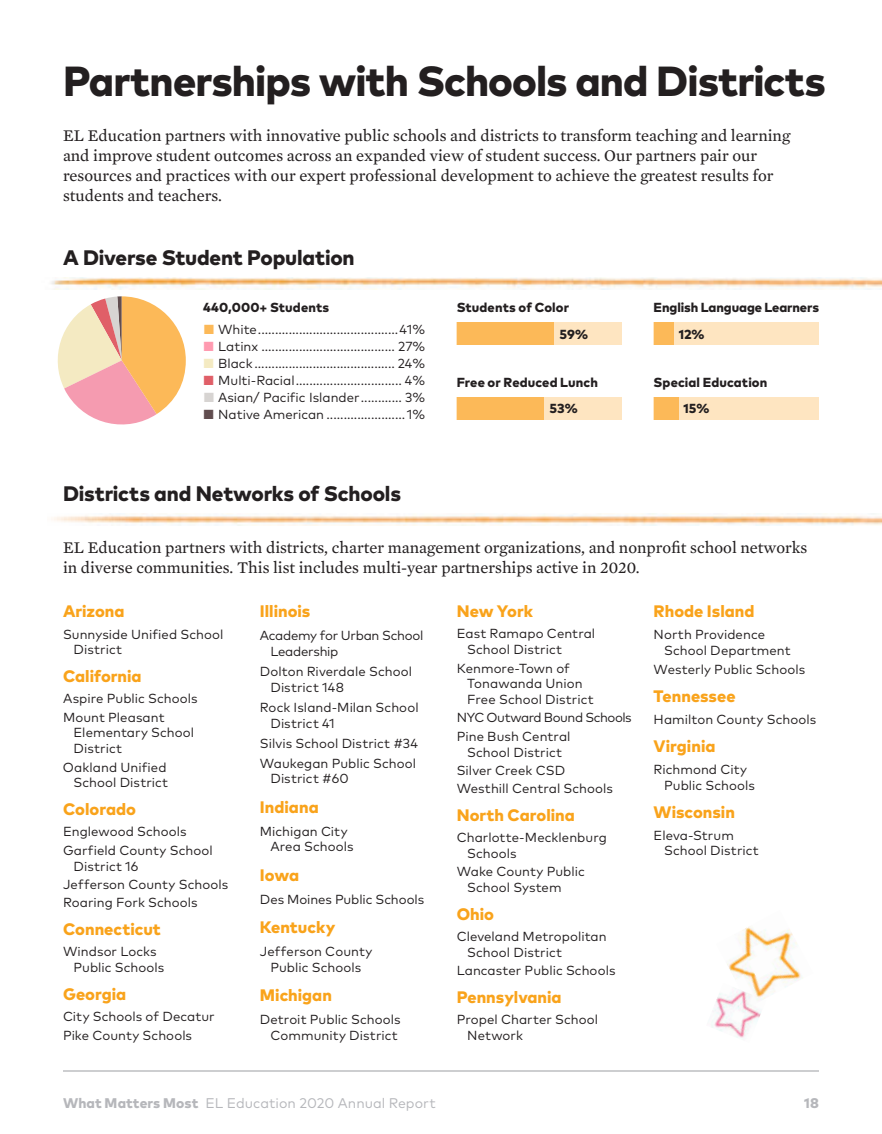
<style>
.page{position:relative;width:882px;height:1134px;background:#fff}
.page>*{position:absolute;margin:0;border:0;box-sizing:border-box;transform-origin:0 0}
.AR20-h2{font:800 42px "Mark Pro";letter-spacing:-.02em;color:#231f20}
.AR20-h3{font:800 21px "Mark Pro";letter-spacing:-.01em;color:#231f20}
.AR20-body{font:16.62px/19.9px "Mercury Text G2";color:#231f20}
.AR20-DistrictState{font:800 16.62px "Mark Pro";color:#f9a31b}
.t1{font:14px "Mark Pro";color:#b6b7bb}
.t2{font:800 14px "Mark Pro";color:#b6b7bb}
.AR20-DistrictName{font:13.12px/15.8px "Mark Pro";letter-spacing:.005em;color:#231f20}
.AR20-body-2{font:13.12px "Mark Pro";color:#231f20}
.AR20-h5{font:800 13.12px "Mark Pro";letter-spacing:.005em;color:#231f20}
.AR20-DistrictName-2{font:13.12px/15.8px "Mark Pro";letter-spacing:-.02em;color:#231f20}
.AR20-DistrictName-3{font:13.12px "Mark Pro";letter-spacing:-.035em;color:#231f20}
.AR20-h4{font:800 13.12px "Mark Pro";letter-spacing:.01em;color:#231f20}
.s1{color:#fcb958}
.s2{color:#ff9ab0}
.s3{color:#f4eac2}
.s4{color:#e05f68}
.s5{color:#d7d4d2}
.s6{color:#614d4f}
.s7{font-weight:800}
</style>
<div class="page">
<svg style="left:57px;top:296px;width:129px;height:129px"></svg>
<div style="left:654px;top:323px;width:165px;height:22px;background:#fee5c1"></div>
<div style="left:654px;top:397px;width:165px;height:22px;background:#fee5c1"></div>
<div style="left:457px;top:322px;width:97px;height:23px;background:#fcb958"></div>
<div style="left:457px;top:397px;width:87px;height:22px;background:#fcb958"></div>
<div style="left:654px;top:323px;width:19px;height:22px;background:#fcb958"></div>
<div style="left:654px;top:397px;width:24px;height:22px;background:#fcb958"></div>
<div style="left:544px;top:397px;width:78px;height:22px;background:#fee5c1"></div>
<div style="left:554px;top:322px;width:68px;height:23px;background:#fee5c1"></div>
<img style="left:51px;top:277px;width:831px;height:12px">
<img style="left:51px;top:514px;width:831px;height:12px">
<img style="left:711px;top:1007px;width:50px;height:31px">
<img style="left:716px;top:927px;width:87px;height:80px">
<hr style="left:63px;top:1070px;width:756px;height:2px;background:#c7c8ca">
<p class="AR20-h2" style="left:63px;top:49px;width:764px">Partnerships with Schools and Districts</p>
<p class="AR20-body" style="left:63px;top:125px;width:729px">EL Education partners with innovative public schools and districts to transform teaching and learning and improve student outcomes across an expanded view of student success. Our partners pair our resources and practices with our expert professional development to achieve the greatest results for students and teachers.</p>
<p class="AR20-h3" style="left:63px;top:241px;width:293px">A Diverse Student Population</p>
<p class="AR20-h4" style="left:203px;top:297px;width:128px">440,000+ Students</p>
<p class="AR20-body-2" style="left:203px;top:320px;width:224px"><span class="s1">■</span> White.........................................41%</p>
<p class="AR20-body-2" style="left:203px;top:337px;width:224px"><span class="s2">■</span> Latinx ....................................... 27%</p>
<p class="AR20-body-2" style="left:203px;top:354px;width:224px"><span class="s3">■</span> Black ......................................... 24%</p>
<p class="AR20-body-2" style="left:203px;top:371px;width:224px"><span class="s4">■</span> Multi-Racial............................... 4%</p>
<p class="AR20-body-2" style="left:203px;top:388px;width:224px"><span class="s5">■</span> Asian/ Pacific Islander............ 3%</p>
<p class="AR20-body-2" style="left:203px;top:405px;width:224px"><span class="s6">■</span> Native American ....................... 1%</p>
<p class="AR20-h5" style="left:457px;top:297px;width:114px">Students of Color</p>
<p class="AR20-h5" style="left:654px;top:297px;width:167px">English Language Learners</p>
<p class="AR20-h5" style="left:560px;top:324px;width:30px">59%</p>
<p class="AR20-h5" style="left:679px;top:324px;width:27px">12%</p>
<p class="AR20-h5" style="left:457px;top:372px;width:143px">Free or Reduced Lunch</p>
<p class="AR20-h5" style="left:654px;top:372px;width:115px">Special Education</p>
<p class="AR20-h5" style="left:550px;top:399px;width:30px">53%</p>
<p class="AR20-h5" style="left:683px;top:399px;width:27px">15%</p>
<p class="AR20-h3" style="left:63px;top:478px;width:340px">Districts and Networks of Schools</p>
<p class="AR20-body" style="left:63px;top:537px;width:746px">EL Education partners with districts, charter management organizations, and nonprofit school networks in diverse communities. This list includes multi-year partnerships active in 2020.</p>
<p class="AR20-DistrictState" style="left:63px;top:599px;width:63px">Arizona</p>
<p class="AR20-DistrictName" style="left:74px;top:625px;width:152px;text-indent:-10px">Sunnyside Unified School<br>District</p>
<p class="AR20-DistrictState" style="left:63px;top:664px;width:80px">California</p>
<p class="AR20-DistrictName" style="left:63px;top:690px;width:136px">Aspire Public Schools</p>
<p class="AR20-DistrictName" style="left:74px;top:708px;width:122px;text-indent:-10px">Mount Pleasant<br>Elementary School<br>District</p>
<p class="AR20-DistrictName" style="left:63px;top:758px;width:107px;text-align:right">Oakland Unified<br>School District</p>
<p class="AR20-DistrictState" style="left:63px;top:797px;width:74px">Colorado</p>
<p class="AR20-DistrictName" style="left:63px;top:823px;width:125px">Englewood Schools</p>
<p class="AR20-DistrictName" style="left:74px;top:841px;width:141px;text-indent:-10px">Garfield County School<br>District 16</p>
<p class="AR20-DistrictName" style="left:63px;top:875px;width:167px">Jefferson County Schools</p>
<p class="AR20-DistrictName" style="left:63px;top:894px;width:136px">Roaring Fork Schools</p>
<p class="AR20-DistrictState" style="left:63px;top:917px;width:99px">Connecticut</p>
<p class="AR20-DistrictName" style="left:74px;top:943px;width:92px;text-indent:-10px">Windsor Locks<br>Public Schools</p>
<p class="AR20-DistrictState" style="left:63px;top:981px;width:65px">Georgia</p>
<p class="AR20-DistrictName" style="left:63px;top:1008px;width:153px">City Schools of Decatur</p>
<p class="AR20-DistrictName" style="left:63px;top:1026px;width:131px">Pike County Schools</p>
<p class="AR20-DistrictState" style="left:260px;top:599px;width:52px">Illinois</p>
<p class="AR20-DistrictName-2" style="left:270px;top:627px;width:154px;text-indent:-10px">Academy for Urban School<br>Leadership</p>
<p class="AR20-DistrictName" style="left:270px;top:662px;width:143px;text-indent:-10px">Dolton Riverdale School<br>District 148</p>
<p class="AR20-DistrictName" style="left:270px;top:698px;width:150px;text-indent:-10px">Rock Island-Milan School<br>District 41</p>
<p class="AR20-DistrictName" style="left:260px;top:734px;width:160px">Silvis School District #34</p>
<p class="AR20-DistrictName" style="left:270px;top:754px;width:147px;text-indent:-10px">Waukegan Public School<br>District #60</p>
<p class="AR20-DistrictState" style="left:260px;top:794px;width:60px">Indiana</p>
<p class="AR20-DistrictName" style="left:270px;top:822px;width:85px;text-indent:-10px">Michigan City<br>Area Schools</p>
<p class="AR20-DistrictState" style="left:260px;top:862px;width:41px">Iowa</p>
<p class="AR20-DistrictName" style="left:260px;top:890px;width:166px">Des Moines Public Schools</p>
<p class="AR20-DistrictState" style="left:260px;top:914px;width:77px">Kentucky</p>
<p class="AR20-DistrictName" style="left:260px;top:942px;width:114px;text-align:center">Jefferson County<br>Public Schools</p>
<p class="AR20-DistrictState" style="left:260px;top:982px;width:74px">Michigan</p>
<p class="AR20-DistrictName" style="left:260px;top:1010px;width:142px;text-align:center">Detroit Public Schools<br>Community District</p>
<p class="AR20-DistrictState" style="left:457px;top:599px;width:78px">New York</p>
<p class="AR20-DistrictName" style="left:467px;top:625px;width:130px;text-indent:-10px">East Ramapo Central<br>School District</p>
<p class="AR20-DistrictName" style="left:467px;top:659px;width:128px;text-indent:-10px">Kenmore-Town of<br>Tonawanda Union<br>Free School District</p>
<p class="AR20-DistrictName-3" style="left:457px;top:708px;width:177px">NYC Outward Bound Schools</p>
<p class="AR20-DistrictName" style="left:457px;top:727px;width:115px;text-align:center">Pine Bush Central<br>School District</p>
<p class="AR20-DistrictName" style="left:457px;top:761px;width:110px">Silver Creek CSD</p>
<p class="AR20-DistrictName" style="left:457px;top:780px;width:158px">Westhill Central Schools</p>
<p class="AR20-DistrictState" style="left:457px;top:803px;width:120px">North Carolina</p>
<p class="AR20-DistrictName" style="left:467px;top:829px;width:141px;text-indent:-10px">Charlotte-Mecklenburg<br>Schools</p>
<p class="AR20-DistrictName" style="left:467px;top:863px;width:119px;text-indent:-10px">Wake County Public<br>School System</p>
<p class="AR20-DistrictState" style="left:457px;top:901px;width:39px">Ohio</p>
<p class="AR20-DistrictName" style="left:467px;top:927px;width:141px;text-indent:-10px">Cleveland Metropolitan<br>School District</p>
<p class="AR20-DistrictName" style="left:457px;top:961px;width:160px">Lancaster Public Schools</p>
<p class="AR20-DistrictState" style="left:457px;top:984px;width:106px">Pennsylvania</p>
<p class="AR20-DistrictName" style="left:467px;top:1010px;width:132px;text-indent:-10px">Propel Charter School<br>Network</p>
<p class="AR20-DistrictState" style="left:654px;top:599px;width:102px">Rhode Island</p>
<p class="AR20-DistrictName" style="left:664px;top:626px;width:128px;text-indent:-10px">North Providence<br>School Department</p>
<p class="AR20-DistrictName" style="left:654px;top:660px;width:153px">Westerly Public Schools</p>
<p class="AR20-DistrictState" style="left:654px;top:684px;width:83px">Tennessee</p>
<p class="AR20-DistrictName" style="left:654px;top:710px;width:164px">Hamilton County Schools</p>
<p class="AR20-DistrictState" style="left:654px;top:734px;width:63px">Virginia</p>
<p class="AR20-DistrictName" style="left:664px;top:760px;width:92px;text-indent:-10px">Richmond City<br>Public Schools</p>
<p class="AR20-DistrictState" style="left:654px;top:799px;width:83px">Wisconsin</p>
<p class="AR20-DistrictName" style="left:664px;top:826px;width:96px;text-indent:-10px">Eleva-Strum<br>School District</p>
<p class="t1" style="left:63px;top:1093px;width:374px"><span class="s7">What Matters Most</span> EL Education 2020 Annual Report</p>
<p class="t2" style="left:804px;top:1092px;width:16px">18</p>
</div>
